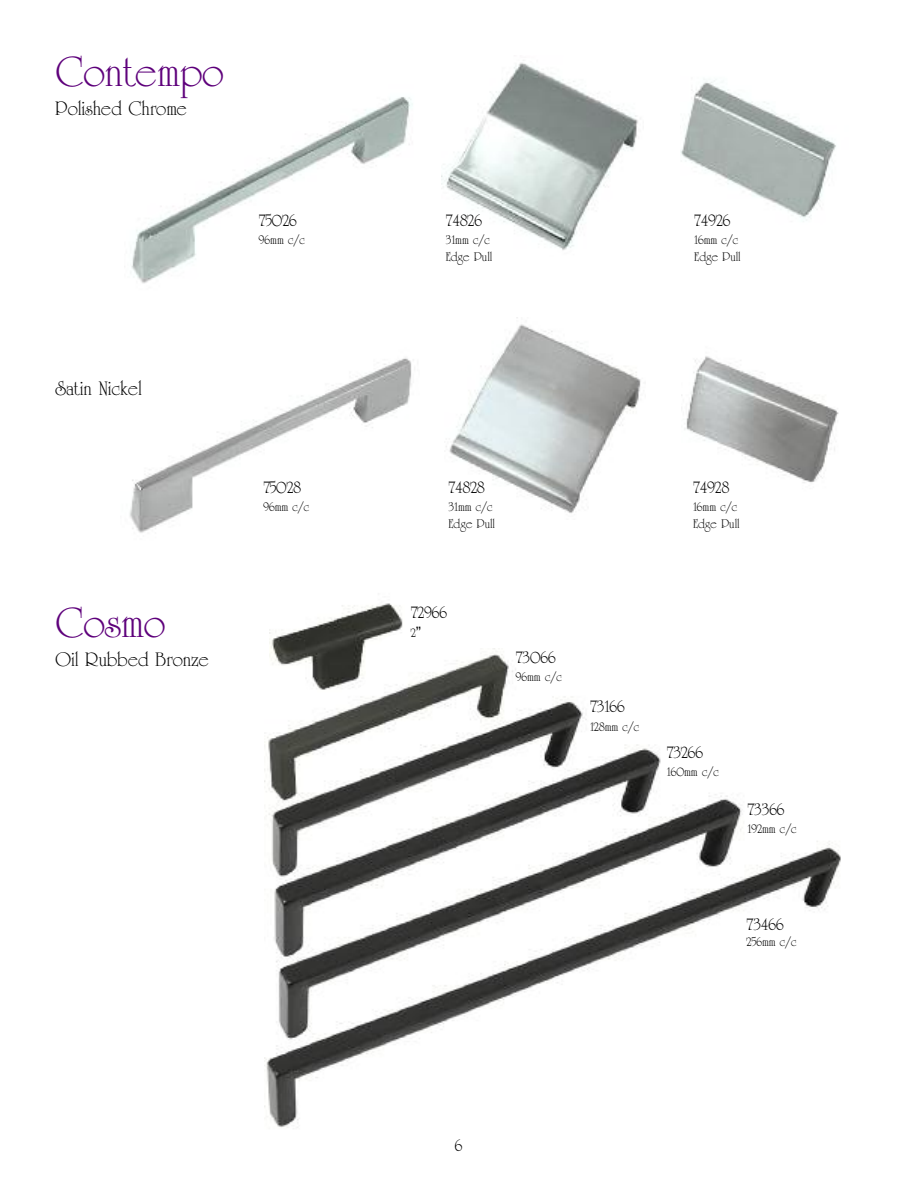
<style>
.page{position:relative;width:918px;height:1188px;background:#fff}
.page>*{position:absolute;margin:0;border:0;box-sizing:border-box;transform-origin:0 0}
.t1{font:45px "University Roman";color:#5e007b}
.t2{font:21px "University Roman";color:#000}
.t3{font:18px "University Roman";color:#000}
.t4{font:13.5px/16.2px "University Roman";color:#000}
.s1{font-family:"Lucida Grande"}
</style>
<div class="page">
<img style="left:130px;top:97px;width:283px;height:187px">
<img style="left:129px;top:358px;width:283px;height:175px">
<img style="left:685px;top:356px;width:154px;height:127px">
<img style="left:442px;top:60px;width:196px;height:190px">
<img style="left:680px;top:79px;width:156px;height:142px">
<img style="left:446px;top:324px;width:195px;height:189px">
<img style="left:264px;top:648px;width:577px;height:480px">
<img style="left:270px;top:603px;width:135px;height:94px">
<h1 class="t1" style="left:56px;top:45px;width:170px">Contempo</h1>
<h2 class="t2" style="left:56px;top:95px;width:133px">Polished Chrome</h2>
<h3 class="t3" style="left:259px;top:209px;width:39px">75026</h3>
<p class="t4" style="left:259px;top:232px;width:47px">96mm c/c</p>
<h2 class="t2" style="left:56px;top:375px;width:88px">Satin Nickel</h2>
<h1 class="t1" style="left:56px;top:595px;width:111px">Cosmo</h1>
<h2 class="t2" style="left:56px;top:646px;width:155px">Oil Rubbed Bronze</h2>
<h3 class="t3" style="left:263px;top:476px;width:39px">75028</h3>
<p class="t4" style="left:263px;top:499px;width:47px">96mm c/c</p>
<h3 class="t3" style="left:446px;top:209px;width:38px">74826</h3>
<p class="t4" style="left:446px;top:232px;width:48px">31mm c/c<br>Edge Pull</p>
<h3 class="t3" style="left:694px;top:209px;width:38px">74926</h3>
<p class="t4" style="left:694px;top:232px;width:48px">16mm c/c<br>Edge Pull</p>
<h3 class="t3" style="left:448px;top:476px;width:38px">74828</h3>
<p class="t4" style="left:448px;top:499px;width:48px">31mm c/c<br>Edge Pull</p>
<h3 class="t3" style="left:693px;top:476px;width:38px">74928</h3>
<p class="t4" style="left:693px;top:499px;width:48px">16mm c/c<br>Edge Pull</p>
<h3 class="t3" style="left:411px;top:601px;width:38px">72966</h3>
<p class="t4" style="left:411px;top:624px;width:12px">2<span class="s1">”</span></p>
<h3 class="t3" style="left:516px;top:646px;width:41px">73066</h3>
<p class="t4" style="left:516px;top:668px;width:47px">96mm c/c</p>
<h3 class="t3" style="left:590px;top:695px;width:36px">73166</h3>
<p class="t4" style="left:590px;top:718px;width:51px">128mm c/c</p>
<h3 class="t3" style="left:667px;top:741px;width:38px">73266</h3>
<p class="t4" style="left:667px;top:764px;width:53px">160mm c/c</p>
<h3 class="t3" style="left:748px;top:798px;width:38px">73366</h3>
<p class="t4" style="left:748px;top:820px;width:51px">192mm c/c</p>
<h3 class="t3" style="left:747px;top:914px;width:38px">73466</h3>
<p class="t4" style="left:747px;top:933px;width:51px">256mm c/c</p>
<h3 class="t3" style="left:455px;top:1134px;width:9px">6</h3>
</div>
